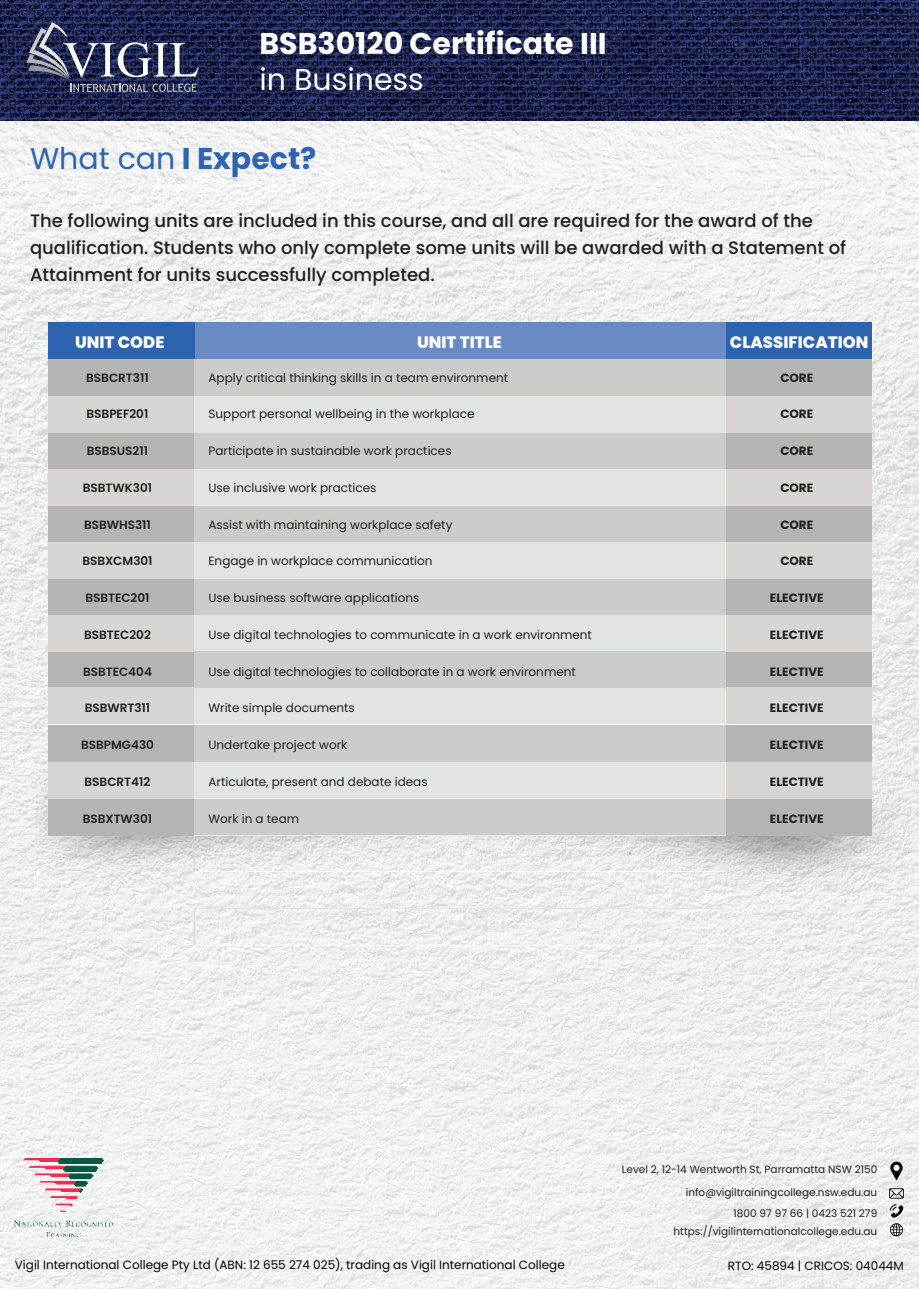
<style>
.page{position:relative;width:919px;height:1289px;background:#fff}
.page>*{position:absolute;margin:0;border:0;box-sizing:border-box;transform-origin:0 0}
.t1{font:700 30px "Poppins";color:#fff}
.t2{font:700 30px "Poppins";color:#2f64b0}
.t3{font:30px "Poppins";color:#fff}
.t4{font:500 18px/27px "Poppins";color:#231f20}
.t5{font:800 16.5px "Poppins";color:#fff}
.t6{font:12px "Poppins";color:#231f20}
.t7{font:600 12px "Poppins";color:#231f20}
.t8{font:12px "Poppins";color:#040503}
.t9{font:700 12px "Poppins";color:#231f20}
.t10{font:10.5px/21.3px "Poppins";color:#231f20;text-align:right}
.s1{font-weight:400}
</style>
<div class="page">
<img style="left:0;top:120px;width:918px;height:1168px">
<img style="left:36px;top:730px;width:882px;height:167px">
<div style="left:725px;top:323px;width:146px;height:36px;background:#2d63af"></div>
<div style="left:194px;top:323px;width:531px;height:36px;background:#6a8ac3"></div>
<div style="left:48px;top:432px;width:146px;height:37px;background:#b4b4b3"></div>
<div style="left:725px;top:432px;width:146px;height:37px;background:#b4b4b3"></div>
<div style="left:194px;top:432px;width:531px;height:37px;background:#cbcbca"></div>
<div style="left:48px;top:396px;width:146px;height:36px;background:#d7d4d2"></div>
<div style="left:725px;top:396px;width:146px;height:36px;background:#d7d4d2"></div>
<div style="left:194px;top:396px;width:531px;height:36px;background:#e2e3e3"></div>
<div style="left:48px;top:469px;width:146px;height:36px;background:#d7d4d2"></div>
<div style="left:725px;top:469px;width:146px;height:36px;background:#d7d4d2"></div>
<div style="left:194px;top:470px;width:531px;height:35px;background:#e2e3e3"></div>
<hr style="left:194px;top:469px;width:531px;height:1px;background:#e2e3e3">
<hr style="left:194px;top:505px;width:531px;height:1px;background:#e2e3e3">
<div style="left:48px;top:506px;width:146px;height:36px;background:#b4b4b3"></div>
<div style="left:725px;top:506px;width:146px;height:36px;background:#b4b4b3"></div>
<div style="left:194px;top:506px;width:531px;height:36px;background:#cbcbca"></div>
<div style="left:48px;top:542px;width:146px;height:37px;background:#d7d4d2"></div>
<div style="left:725px;top:542px;width:146px;height:37px;background:#d7d4d2"></div>
<div style="left:194px;top:543px;width:531px;height:36px;background:#e2e3e3"></div>
<hr style="left:194px;top:542px;width:531px;height:1px;background:#e2e3e3">
<div style="left:48px;top:579px;width:146px;height:36px;background:#b4b4b3"></div>
<div style="left:725px;top:579px;width:146px;height:36px;background:#b4b4b3"></div>
<div style="left:194px;top:579px;width:531px;height:36px;background:#cbcbca"></div>
<div style="left:48px;top:615px;width:146px;height:37px;background:#d7d4d2"></div>
<div style="left:725px;top:615px;width:146px;height:37px;background:#d7d4d2"></div>
<div style="left:194px;top:616px;width:531px;height:35px;background:#e2e3e3"></div>
<hr style="left:194px;top:615px;width:531px;height:1px;background:#e2e3e3">
<div style="left:48px;top:652px;width:146px;height:36px;background:#b4b4b3"></div>
<div style="left:725px;top:652px;width:146px;height:36px;background:#b4b4b3"></div>
<div style="left:48px;top:689px;width:146px;height:36px;background:#fff"></div>
<div style="left:48px;top:687px;width:146px;height:37px;background:#d7d4d2"></div>
<div style="left:725px;top:689px;width:146px;height:36px;background:#fff"></div>
<div style="left:725px;top:687px;width:146px;height:37px;background:#d7d4d2"></div>
<div style="left:194px;top:687px;width:531px;height:38px;background:#e2e3e3"></div>
<hr style="left:194px;top:689px;width:531px;height:1px;background:#e2e3e3">
<div style="left:48px;top:725px;width:146px;height:37px;background:#b4b4b3"></div>
<div style="left:725px;top:725px;width:146px;height:37px;background:#b4b4b3"></div>
<div style="left:194px;top:725px;width:531px;height:37px;background:#cbcbca"></div>
<div style="left:48px;top:762px;width:146px;height:36px;background:#d7d4d2"></div>
<div style="left:725px;top:762px;width:146px;height:36px;background:#d7d4d2"></div>
<div style="left:194px;top:763px;width:531px;height:35px;background:#e2e3e3"></div>
<hr style="left:194px;top:762px;width:531px;height:1px;background:#e2e3e3">
<div style="left:48px;top:799px;width:146px;height:36px;background:#b4b4b3"></div>
<div style="left:725px;top:799px;width:146px;height:36px;background:#b4b4b3"></div>
<div style="left:194px;top:798px;width:531px;height:37px;background:#cbcbca"></div>
<svg style="left:194px;top:836px;width:531px;height:35px"></svg>
<hr style="left:194px;top:835px;width:531px;height:1px;background:#e2e3e3">
<hr style="left:194px;top:871px;width:531px;height:1px;background:#e2e3e3">
<hr style="left:194px;top:945px;width:531px;height:1px;background:#fff">
<svg style="left:194px;top:909px;width:531px;height:36px"></svg>
<hr style="left:194px;top:908px;width:531px;height:1px;background:#e2e3e3">
<div style="left:48px;top:359px;width:146px;height:37px;background:#b4b4b3"></div>
<div style="left:725px;top:359px;width:146px;height:37px;background:#b4b4b3"></div>
<div style="left:194px;top:359px;width:531px;height:36px;background:#cbcbca"></div>
<div style="left:194px;top:651px;width:531px;height:36px;background:#cbcbca"></div>
<div style="left:48px;top:323px;width:146px;height:36px;background:#2d63af"></div>
<img style="left:15px;top:1158px;width:98px;height:78px">
<svg style="left:889px;top:1188px;width:14px;height:48px"></svg>
<svg style="left:890px;top:1161px;width:12px;height:19px"></svg>
<img style="left:0;top:0;width:918px;height:120px">
<svg style="left:26px;top:22px;width:173px;height:70px;background:#42496b"></svg>
<h1 class="t1" style="left:259px;top:30px;width:348px">BSB30120 Certificate III</h1>
<h1 class="t3" style="left:259px;top:62px;width:166px">in Business</h1>
<h1 class="t2" style="left:30px;top:145px;width:288px"><span class="s1">What can</span> I Expect?</h1>
<h2 class="t4" style="left:30px;top:208px;width:817px">The following units are included in this course, and all are required for the award of the qualification. Students who only complete some units will be awarded with a Statement of<br>Attainment for units successfully completed.</h2>
<h3 class="t5" style="left:75px;top:336px;width:91px">UNIT CODE</h3>
<h3 class="t5" style="left:729px;top:336px;width:140px">CLASSIFICATION</h3>
<h3 class="t5" style="left:417px;top:336px;width:86px">UNIT TITLE</h3>
<p class="t7" style="left:86px;top:370px;width:64px">BSBCRT311</p>
<p class="t6" style="left:208px;top:370px;width:301px">Apply critical thinking skills in a team environment</p>
<p class="t9" style="left:780px;top:372px;width:34px">CORE</p>
<p class="t7" style="left:87px;top:407px;width:63px">BSBPEF201</p>
<p class="t6" style="left:208px;top:407px;width:267px">Support personal wellbeing in the workplace</p>
<p class="t9" style="left:780px;top:409px;width:34px">CORE</p>
<p class="t7" style="left:87px;top:444px;width:63px">BSBSUS211</p>
<p class="t6" style="left:208px;top:444px;width:244px">Participate in sustainable work practices</p>
<p class="t9" style="left:780px;top:445px;width:34px">CORE</p>
<p class="t7" style="left:83px;top:481px;width:71px">BSBTWK301</p>
<p class="t6" style="left:208px;top:480px;width:169px">Use inclusive work practices</p>
<p class="t9" style="left:780px;top:482px;width:34px">CORE</p>
<p class="t7" style="left:84px;top:517px;width:68px">BSBWHS311</p>
<p class="t6" style="left:208px;top:517px;width:245px">Assist with maintaining workplace safety</p>
<p class="t9" style="left:780px;top:519px;width:34px">CORE</p>
<p class="t7" style="left:82px;top:554px;width:72px">BSBXCM301</p>
<p class="t6" style="left:208px;top:554px;width:226px">Engage in workplace communication</p>
<p class="t9" style="left:780px;top:556px;width:34px">CORE</p>
<p class="t7" style="left:85px;top:591px;width:66px">BSBTEC201</p>
<p class="t6" style="left:208px;top:591px;width:212px">Use business software applications</p>
<p class="t9" style="left:769px;top:592px;width:55px">ELECTIVE</p>
<p class="t7" style="left:84px;top:627px;width:68px">BSBTEC202</p>
<p class="t6" style="left:208px;top:627px;width:385px">Use digital technologies to communicate in a work environment</p>
<p class="t9" style="left:769px;top:629px;width:55px">ELECTIVE</p>
<p class="t7" style="left:83px;top:664px;width:70px">BSBTEC404</p>
<p class="t6" style="left:208px;top:664px;width:369px">Use digital technologies to collaborate in a work environment</p>
<p class="t9" style="left:769px;top:666px;width:55px">ELECTIVE</p>
<p class="t7" style="left:85px;top:701px;width:67px">BSBWRT311</p>
<p class="t6" style="left:208px;top:701px;width:148px">Write simple documents</p>
<p class="t9" style="left:769px;top:702px;width:55px">ELECTIVE</p>
<p class="t7" style="left:81px;top:738px;width:74px">BSBPMG430</p>
<p class="t6" style="left:208px;top:737px;width:140px">Undertake project work</p>
<p class="t9" style="left:769px;top:739px;width:55px">ELECTIVE</p>
<p class="t7" style="left:85px;top:774px;width:67px">BSBCRT412</p>
<p class="t6" style="left:208px;top:774px;width:221px">Articulate, present and debate ideas</p>
<p class="t9" style="left:769px;top:776px;width:55px">ELECTIVE</p>
<p class="t7" style="left:83px;top:811px;width:71px">BSBXTW301</p>
<p class="t6" style="left:208px;top:811px;width:92px">Work in a team</p>
<p class="t9" style="left:769px;top:813px;width:55px">ELECTIVE</p>
<p class="t10" style="left:622px;top:1158px;width:257px">Level 2, 12-14 Wentworth St, Parramatta NSW 2150</p>
<p class="t10" style="left:685px;top:1181px;width:193px">info@vigiltrainingcollege.nsw.edu.au<br>1800 97 97 66 | 0423 521 279</p>
<p class="t10" style="left:673px;top:1220px;width:205px">https://vigilinternationalcollege.edu.au</p>
<p class="t8" style="left:15px;top:1257px;width:551px">Vigil International College Pty Ltd (ABN: 12 655 274 025), trading as Vigil International College</p>
<p class="t8" style="left:728px;top:1258px;width:177px">RTO: 45894 | CRICOS: 04044M</p>
</div>
